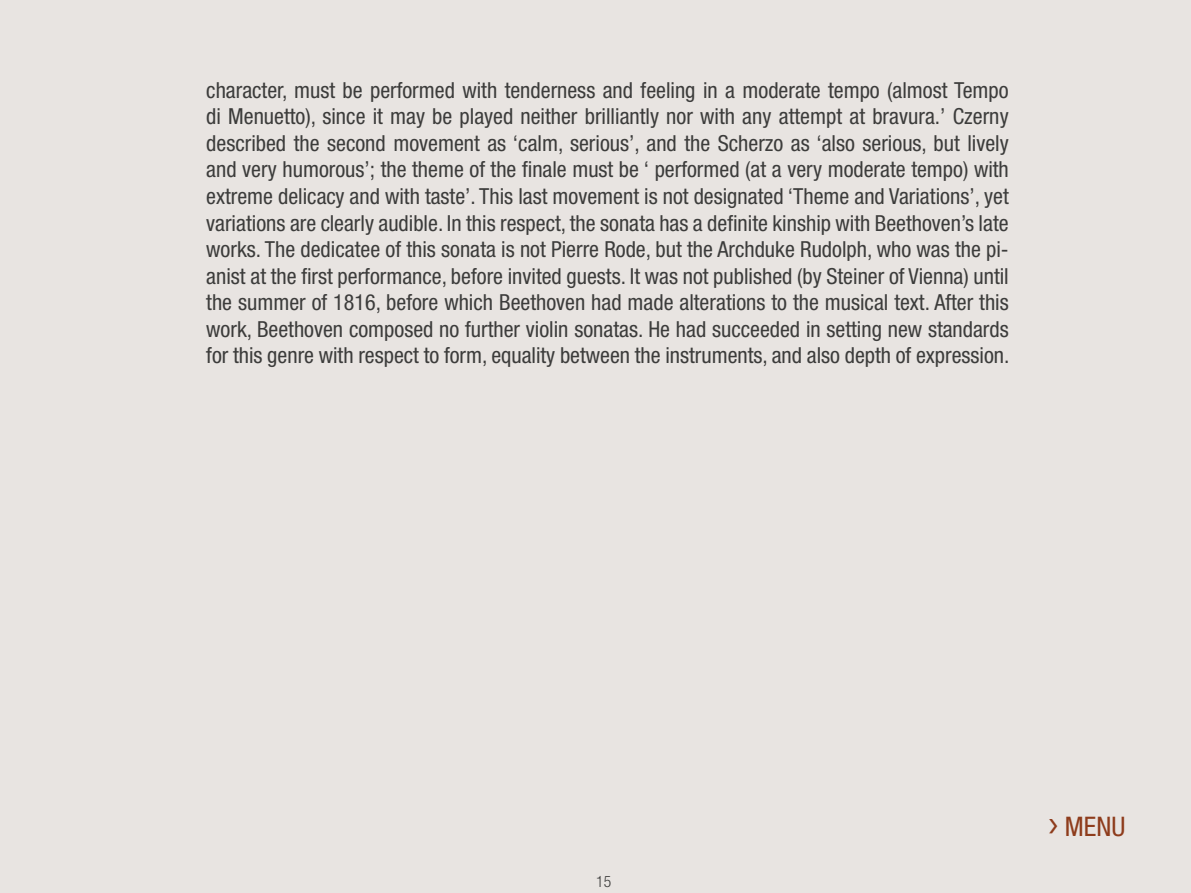
<style>
.page{position:relative;width:1191px;height:893px;background:#e8e4e1}
.page>*{position:absolute;margin:0;border:0;box-sizing:border-box;transform-origin:0 0}
.t1{font:condensed 27px "Helvetica Neue";color:#8e3c1c}
.t2{font:condensed 22.2px/26.5px "Helvetica Neue";color:#3c3c3b;text-align:justify}
.t3{font:300 condensed 15.6px "Helvetica Neue";color:#3c3c3b}
.t4{font:300 condensed 14.85px "Helvetica Neue";color:#000}
.s1{font-family:"Myriad Pro";font-stretch:normal;font-size:39px}
</style>
<div class="page">
<p class="t2" style="left:206px;top:76px;width:804px">character, must be performed with tenderness and feeling in a moderate tempo (almost Tempo di Menuetto), since it may be played neither brilliantly nor with any attempt at bravura.’ Czerny described the second movement as ‘calm, serious’, and the Scherzo as ‘also serious, but lively and very humorous’; the theme of the finale must be ‘ performed (at a very moderate tempo) with extreme delicacy and with taste’. This last movement is not designated ‘Theme and Variations’, yet variations are clearly audible. In this respect, the sonata has a definite kinship with Beethoven’s late works. The dedicatee of this sonata is not Pierre Rode, but the Archduke Rudolph, who was the pi&shy;anist at the first performance, before invited guests. It was not published (by Steiner of Vienna) until the summer of 1816, before which Beethoven had made alterations to the musical text. After this work, Beethoven composed no further violin sonatas. He had succeeded in setting new standards for this genre with respect to form, equality between the instruments, and also depth of expression.</p>
<p class="t4" style="left:592px;top:867px;width:16px">14</p>
<p class="t3" style="left:596px;top:873px;width:17px">15</p>
<p class="t1" style="left:1048px;top:811px;width:78px"><span class="s1">›</span> MENU</p>
</div>
